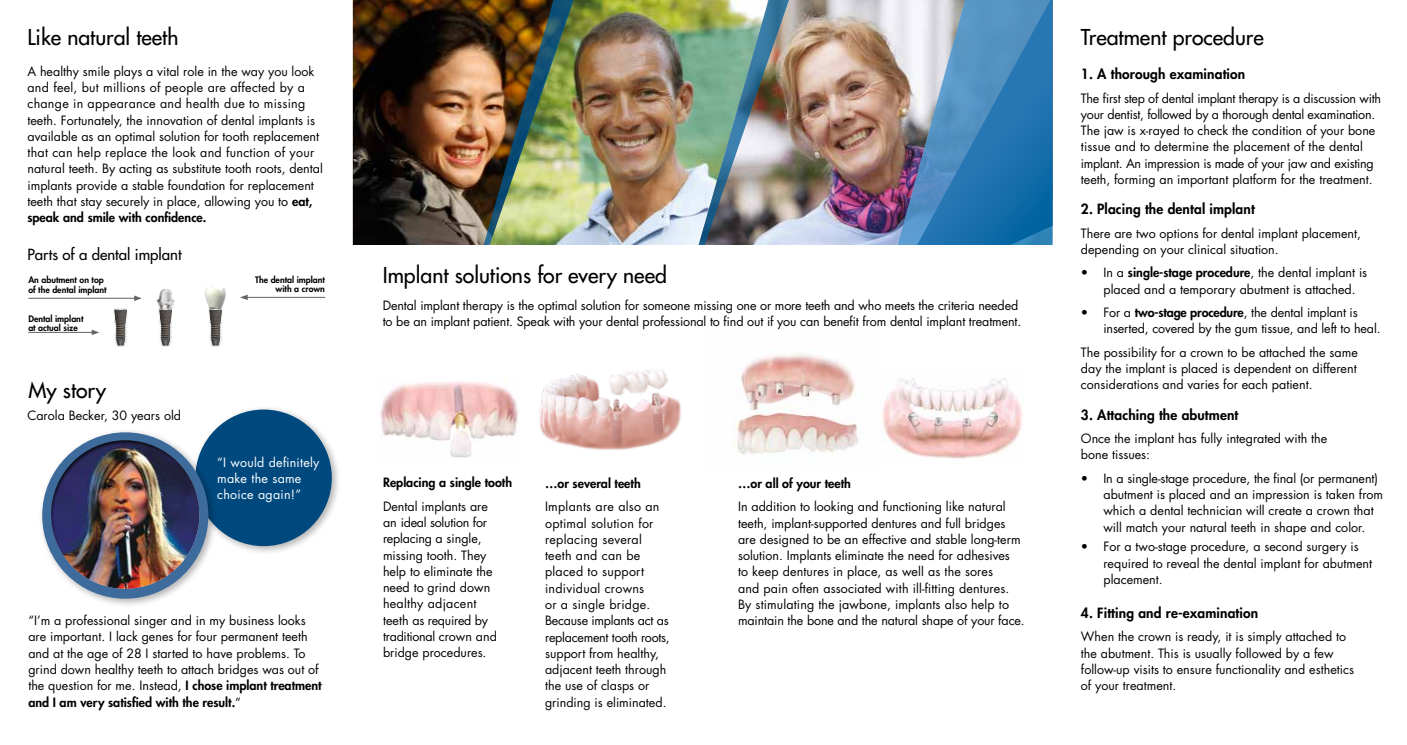
<style>
.page{position:relative;width:1407px;height:745px;background:#fff}
.page>*{position:absolute;margin:0;border:0;box-sizing:border-box;transform-origin:0 0}
.t1{font:500 21.25px "Futura Std";color:#000}
.t2{font:500 15px "Futura Std";color:#000}
.t3{font:800 13.75px "Futura Std";letter-spacing:.01em;color:#000}
.t4{font:12.5px/16.2px "Futura Std";color:#000}
.t5{font:12.5px/16.2px "Futura Std";letter-spacing:-.02em;color:#000}
.t6{font:800 12.5px "Futura Std";color:#000}
.t7{font:12.5px/15.8px "Futura Std";letter-spacing:.02em;color:#fff}
.t8{font:800 8.75px/9.8px "Futura Std";color:#000}
.s1{font-weight:800}
</style>
<div class="page">
<hr style="left:28px;top:332px;width:66px;height:1px;background:#646363">
<svg style="left:92px;top:329px;width:7px;height:6px"></svg>
<hr style="left:28px;top:298px;width:108px;height:1px;background:#646363">
<svg style="left:134px;top:295px;width:8px;height:6px"></svg>
<hr style="left:246px;top:297px;width:79px;height:1px;background:#646363">
<svg style="left:240px;top:294px;width:8px;height:6px"></svg>
<img style="left:156px;top:289px;width:19px;height:25px">
<img style="left:205px;top:287px;width:21px;height:21px">
<img style="left:113px;top:308px;width:14px;height:38px">
<img style="left:159px;top:308px;width:13px;height:38px">
<img style="left:208px;top:308px;width:14px;height:38px">
<img style="left:794px;top:0;width:97px;height:245px">
<img style="left:353px;top:0;width:124px;height:245px">
<img style="left:579px;top:0;width:113px;height:245px">
<svg style="left:891px;top:0;width:161px;height:245px;background:#578bb7"></svg>
<img style="left:692px;top:0;width:102px;height:245px">
<img style="left:477px;top:0;width:102px;height:245px">
<img style="left:380px;top:378px;width:139px;height:80px">
<img style="left:539px;top:369px;width:142px;height:81px">
<img style="left:733px;top:353px;width:126px;height:102px">
<div style="left:191px;top:405px;width:150px;height:150px;background:#000;opacity:.3"></div>
<div style="left:202px;top:416px;width:123px;height:123px;background:#00497f;border-radius:50%"></div>
<div style="left:195px;top:409px;width:137px;height:136px;border:14px solid #00497f;border-radius:50%"></div>
<div style="left:38px;top:427px;width:179px;height:180px;background:#000;opacity:.3"></div>
<div style="left:42px;top:432px;width:166px;height:166px;border:16px solid #3c6b9c;border-radius:50%"></div>
<div style="left:49px;top:437px;width:152px;height:152px;background:#000;opacity:.75"></div>
<img style="left:882px;top:378px;width:141px;height:81px">
<h1 class="t1" style="left:27px;top:24px;width:153px">Like natural teeth</h1>
<p class="t4" style="left:27px;top:63px;width:297px">A healthy smile plays a vital role in the way you look and feel, but millions of people are affected by a change in appearance and health due to missing teeth. Fortunately, the innovation of dental implants is available as an optimal solution for tooth replacement that can help replace the look and function of your natural teeth. By acting as substitute tooth roots, dental implants provide a stable foundation for replacement teeth that stay securely in place, allowing you to <span class="s1">eat, speak and smile with confidence.</span></p>
<p class="t2" style="left:27px;top:244px;width:156px">Parts of a dental implant</p>
<p class="t8" style="left:28px;top:274px;width:80px">An abutment on top of the dental implant</p>
<p class="t8" style="left:28px;top:313px;width:57px">Dental implant at actual size</p>
<h1 class="t1" style="left:28px;top:377px;width:79px">My story</h1>
<p class="t4" style="left:27px;top:407px;width:155px">Carola Becker, 30 years old</p>
<p class="t8" style="left:255px;top:274px;width:71px;text-align:right">The dental implant with a crown</p>
<p class="t7" style="left:217px;top:454px;width:104px">“I would definitely make the same choice again!”</p>
<p class="t4" style="left:28px;top:612px;width:295px">“I’m a professional singer and in my business looks are important. I lack genes for four permanent teeth and at the age of 28 I started to have problems. To grind down healthy teeth to attach bridges was out of the question for me. Instead, <span class="s1">I chose implant treatment and I am very satisfied with the result.</span>“</p>
<h1 class="t1" style="left:383px;top:261px;width:286px">Implant solutions for every need</h1>
<p class="t4" style="left:383px;top:297px;width:640px">Dental implant therapy is the optimal solution for someone missing one or more teeth and who meets the criteria needed to be an implant patient. Speak with your dental professional to find out if you can benefit from dental implant treatment.</p>
<p class="t6" style="left:383px;top:474px;width:131px">Replacing a single tooth</p>
<p class="t4" style="left:383px;top:498px;width:115px">Dental implants are an ideal solution for replacing a single, missing tooth. They help to eliminate the need to grind down healthy adjacent teeth as required by traditional crown and bridge procedures.</p>
<p class="t6" style="left:545px;top:475px;width:97px">…or several teeth</p>
<p class="t4" style="left:545px;top:498px;width:126px">Implants are also an optimal solution for replacing several teeth and can be placed to support individual crowns<br>or a single bridge.<br>Because implants act as replacement tooth roots, support from healthy, adjacent teeth through the use of clasps or grinding is eliminated.</p>
<p class="t6" style="left:738px;top:475px;width:114px">…or all of your teeth</p>
<p class="t4" style="left:738px;top:498px;width:288px">In addition to looking and functioning like natural teeth, implant-supported dentures and full bridges are designed to be an effective and stable long-term solution. Implants eliminate the need for adhesives<br>to keep dentures in place, as well as the sores<br>and pain often associated with ill-fitting dentures.<br>By stimulating the jawbone, implants also help to maintain the bone and the natural shape of your face.</p>
<h1 class="t1" style="left:1081px;top:24px;width:184px">Treatment procedure</h1>
<p class="t3" style="left:1081px;top:65px;width:166px">1. A thorough examination</p>
<p class="t5" style="left:1081px;top:90px;width:302px">The first step of dental implant therapy is a discussion with your dentist, followed by a thorough dental examination.<br>The jaw is x-rayed to check the condition of your bone tissue and to determine the placement of the dental implant. An impression is made of your jaw and existing teeth, forming an important platform for the treatment.</p>
<p class="t3" style="left:1081px;top:200px;width:175px">2. Placing the dental implant</p>
<p class="t4" style="left:1081px;top:225px;width:282px">There are two options for dental implant placement, depending on your clinical situation.</p>
<p class="t4" style="left:1103px;top:265px;width:265px;text-indent:-22px">• In a <span class="s1">single-stage procedure</span>, the dental implant is placed and a temporary abutment is attached.</p>
<p class="t4" style="left:1103px;top:304px;width:279px;text-indent:-22px">• For a <span class="s1">two-stage procedure</span>, the dental implant is inserted, covered by the gum tissue, and left to heal.</p>
<p class="t4" style="left:1081px;top:344px;width:278px;text-align:justify">The possibility for a crown to be attached the same day the implant is placed is dependent on different considerations and varies for each patient.</p>
<p class="t3" style="left:1081px;top:405px;width:159px">3. Attaching the abutment</p>
<p class="t4" style="left:1081px;top:430px;width:248px">Once the implant has fully integrated with the bone tissues:</p>
<p class="t4" style="left:1103px;top:470px;width:281px;text-indent:-22px">• In a single-stage procedure, the final (or permanent) abutment is placed and an impression is taken from which a dental technician will create a crown that will match your natural teeth in shape and color.</p>
<p class="t4" style="left:1103px;top:538px;width:270px;text-indent:-22px">• For a two-stage procedure, a second surgery is required to reveal the dental implant for abutment placement.</p>
<p class="t3" style="left:1081px;top:603px;width:179px">4. Fitting and re-examination</p>
<p class="t4" style="left:1081px;top:628px;width:275px">When the crown is ready, it is simply attached to the abutment. This is usually followed by a few follow-up visits to ensure functionality and esthetics of your treatment.</p>
</div>
